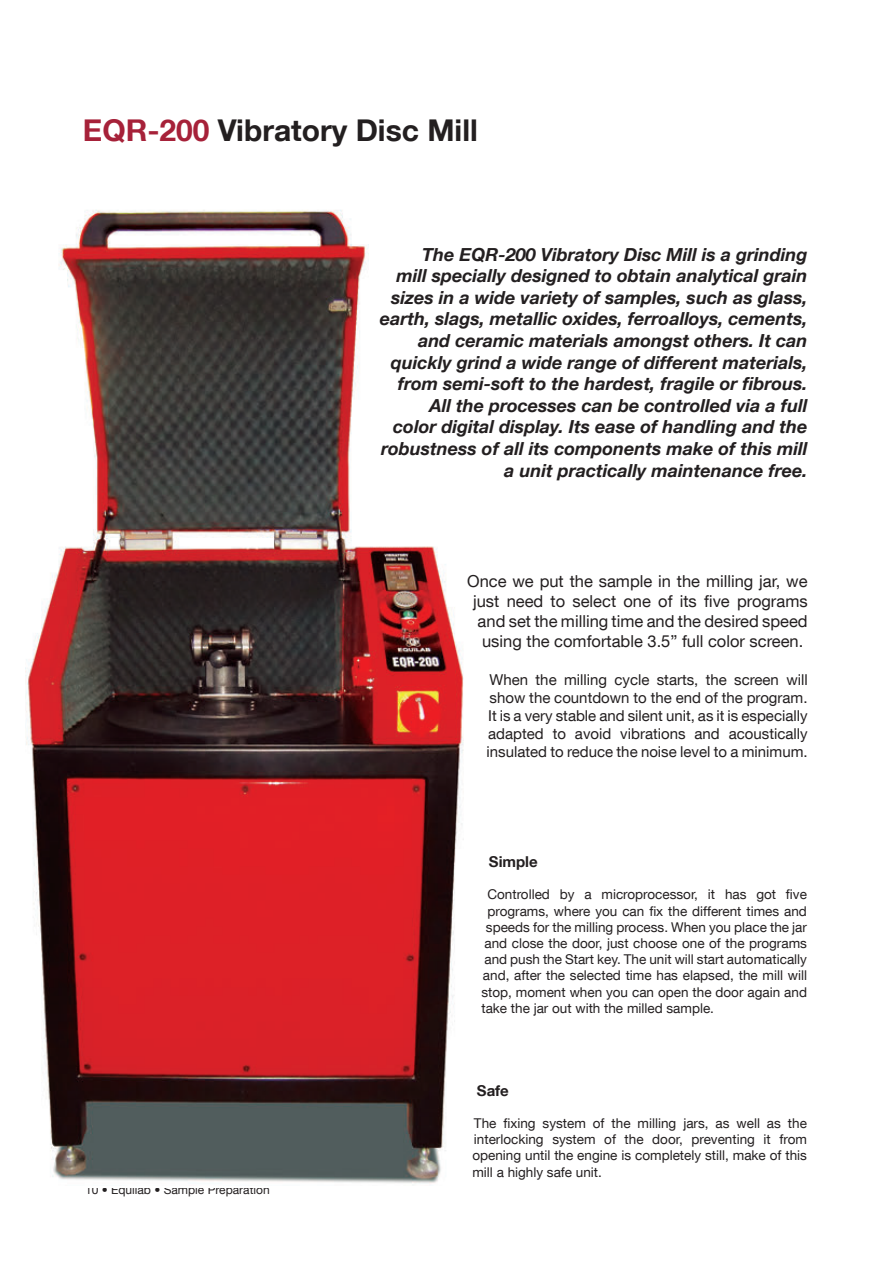
<style>
.page{position:relative;width:893px;height:1263px;background:#fff}
.page>*{position:absolute;margin:0;border:0;box-sizing:border-box;transform-origin:0 0}
.t1{font:700 30px "Helvetica Neue LT Com";color:#231f20}
.t2{font:italic 700 18px/21.6px "Helvetica Neue LT Com";color:#231f20;text-align:right}
.t3{font:16.5px/19.8px "Helvetica Neue LT Com";color:#231f20;text-align:right}
.t4{font:15px/18px "Helvetica Neue LT Com";color:#231f20;text-align:justify}
.t5{font:700 15px "Helvetica Neue LT Com";color:#231f20}
.t6{font:13.5px/16.2px "Helvetica Neue LT Com";color:#231f20;text-align:justify}
.t7{font:12px "Helvetica Neue LT Com";color:#231f20}
.s1{color:#a62139}
</style>
<div class="page">
<img style="left:26px;top:210px;width:438px;height:974px">
<h1 class="t1" style="left:83px;top:111px;width:396px"><span class="s1">EQR-200</span> Vibratory Disc Mill</h1>
<p class="t2" style="left:380px;top:243px;width:429px">The EQR-200 Vibratory Disc Mill is a grinding<br>mill specially designed to obtain analytical grain sizes in a wide variety of samples, such as glass, earth, slags, metallic oxides, ferroalloys, cements, and ceramic materials amongst others. It can quickly grind a wide range of different materials, from semi-soft to the hardest, fragile or fibrous.<br>All the processes can be controlled via a full<br>color digital display. Its ease of handling and the robustness of all its components make of this mill a unit practically maintenance free.</p>
<p class="t3" style="left:467px;top:571px;width:342px">Once we put the sample in the milling jar, we just need to select one of its five programs and set the milling time and the desired speed using the comfortable 3.5” full color screen.</p>
<p class="t4" style="left:487px;top:670px;width:323px">When the milling cycle starts, the screen will show the countdown to the end of the program.<br>It is a very stable and silent unit, as it is especially adapted to avoid vibrations and acoustically insulated to reduce the noise level to a minimum.</p>
<p class="t5" style="left:489px;top:852px;width:50px">Simple</p>
<p class="t6" style="left:487px;top:886px;width:321px">Controlled by a microprocessor, it has got five</p>
<p class="t6" style="left:487px;top:902px;width:321px">programs, where you can fix the different times and</p>
<p class="t6" style="left:486px;top:918px;width:322px">speeds for the milling process. When you place the jar</p>
<p class="t6" style="left:484px;top:935px;width:324px">and close the door, just choose one of the programs</p>
<p class="t6" style="left:484px;top:951px;width:324px">and push the Start key. The unit will start automatically</p>
<p class="t6" style="left:483px;top:967px;width:326px">and, after the selected time has elapsed, the mill will</p>
<p class="t6" style="left:481px;top:983px;width:327px">stop, moment when you can open the door again and</p>
<p class="t6" style="left:481px;top:999px;width:234px">take the jar out with the milled sample.</p>
<p class="t7" style="left:85px;top:1182px;width:186px">10 • Equilab • Sample Preparation</p>
<p class="t5" style="left:477px;top:1081px;width:33px">Safe</p>
<p class="t6" style="left:472px;top:1115px;width:336px">The fixing system of the milling jars, as well as the interlocking system of the door, preventing it from opening until the engine is completely still, make of this mill a highly safe unit.</p>
</div>
